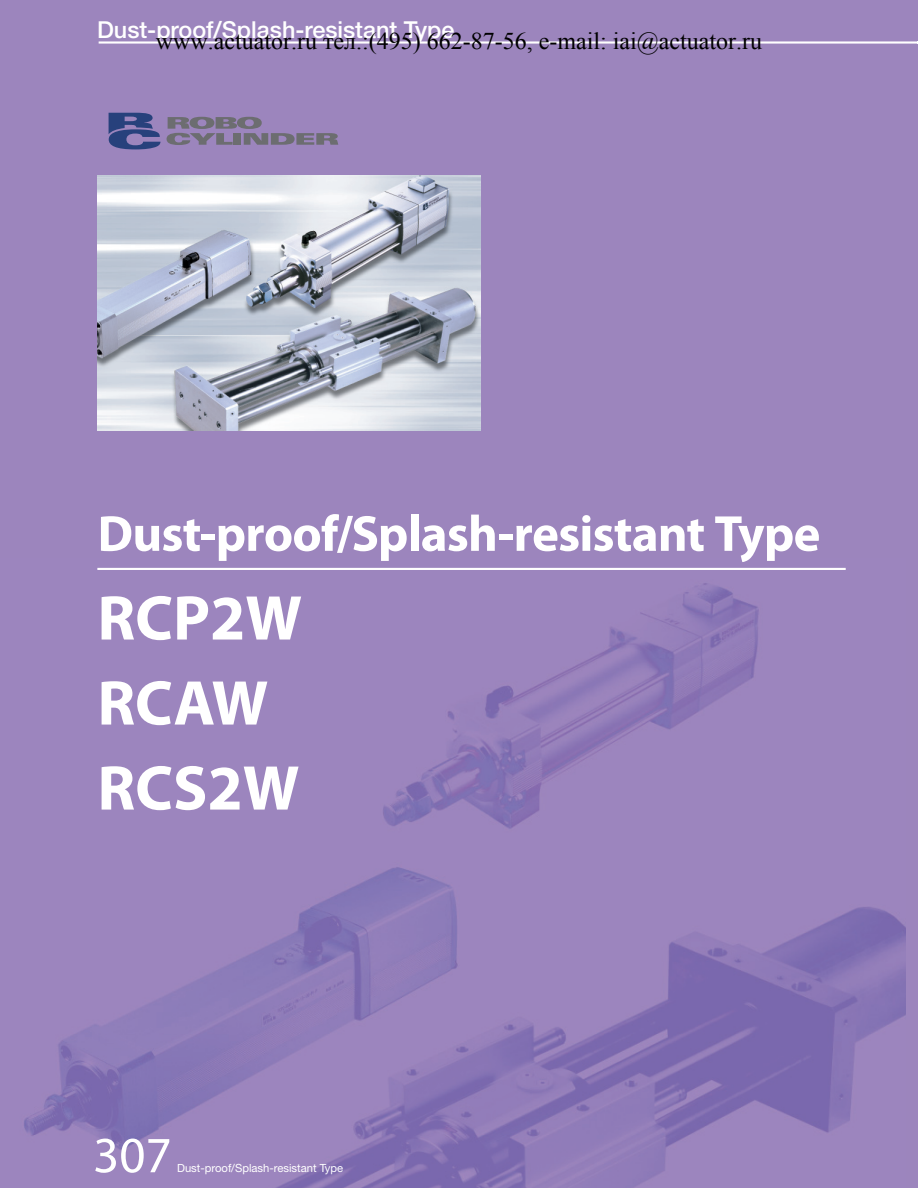
<style>
.page{position:relative;width:918px;height:1188px;background:#9c85bd}
.page>*{position:absolute;margin:0;border:0;box-sizing:border-box;transform-origin:0 0}
.t1{font:700 63.75px/85.1px "Myriad Pro";color:#fff}
.t2{font:700 51px "Myriad Pro";letter-spacing:-.015em;color:#fff}
.t3{font:51px "Myriad Pro";color:#fff}
.t4{font:24px "Times New Roman";color:#000}
.t5{font:500 23.4px "Helvetica Neue";color:#fff}
.t6{font:11.25px "Helvetica Neue";color:#fff}
</style>
<div class="page">
<img style="left:24px;top:567px;width:881px;height:621px">
<hr style="left:99px;top:41px;width:819px;height:3px;background:#fff">
<hr style="left:97px;top:568px;width:749px;height:2px;background:#fff">
<img style="left:97px;top:175px;width:383px;height:255px">
<svg style="left:167px;top:117px;width:171px;height:28px"></svg>
<svg style="left:109px;top:113px;width:51px;height:36px"></svg>
<p class="t5" style="left:97px;top:21px;width:359px">Dust-proof/Splash-resistant Type</p>
<p class="t4" style="left:156px;top:25px;width:608px">www.actuator.ru тел.:(495) 662-87-56, e-mail: iai@actuator.ru</p>
<h2 class="t2" style="left:98px;top:515px;width:724px">Dust-proof/Splash-resistant Type</h2>
<h1 class="t1" style="left:97px;top:583px;width:206px">RCP2W<br>RCAW<br>RCS2W</h1>
<h2 class="t3" style="left:93px;top:1136px;width:80px">307</h2>
<p class="t6" style="left:177px;top:1164px;width:168px">Dust-proof/Splash-resistant Type</p>
</div>
